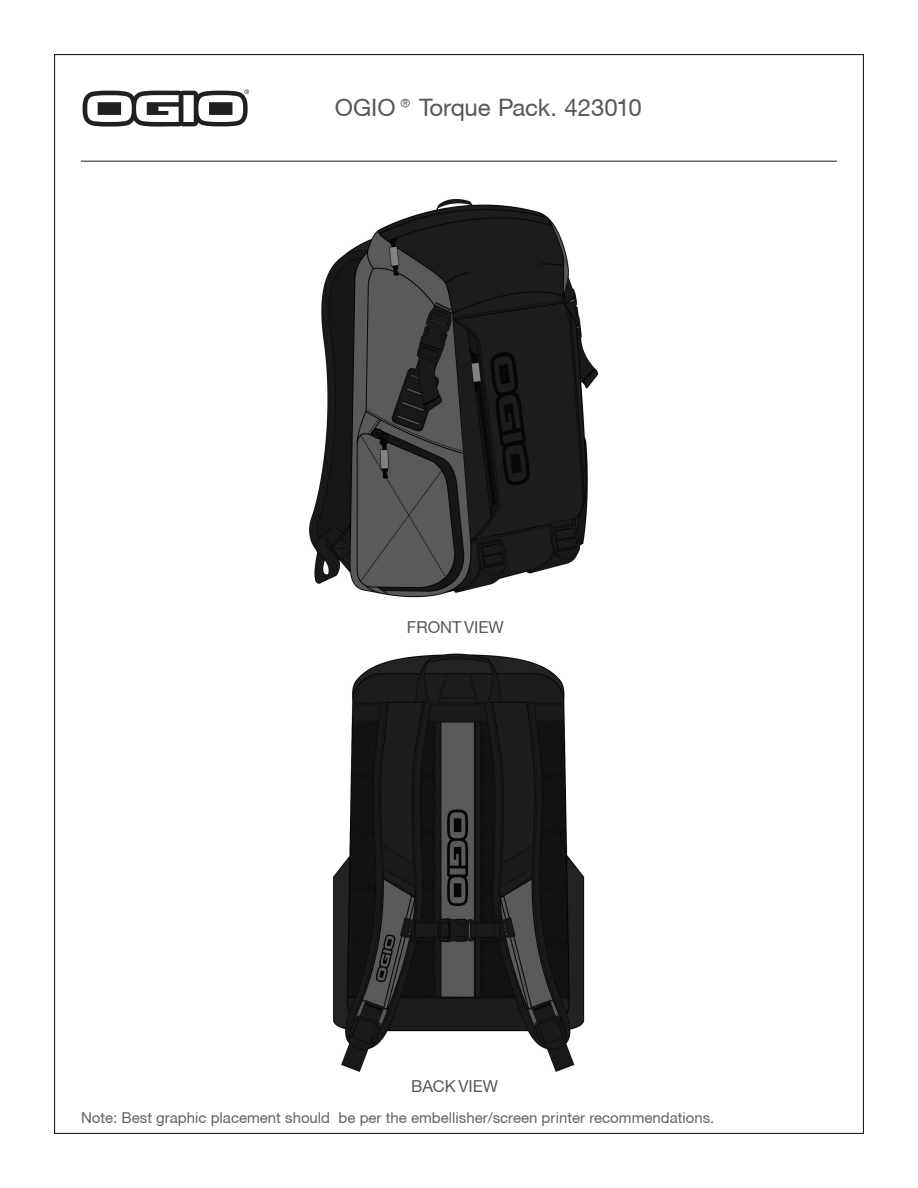
<style>
.page{position:relative;width:918px;height:1188px;background:#fff}
.page>*{position:absolute;margin:0;border:0;box-sizing:border-box;transform-origin:0 0}
.Product_Head{font:24px "Helvetica Neue CE";color:#57585a}
.Subhead{font:16.5px "Helvetica Neue CE";color:#57585a}
.Swatch_color_name{font:15px "Helvetica Neue CE";color:#636366}
</style>
<div class="page">
<hr style="left:81px;top:161px;width:756px;height:1px;background:#636366">
<svg style="left:83px;top:89px;width:166px;height:38px"></svg>
<img style="left:309px;top:198px;width:290px;height:400px">
<img style="left:332px;top:653px;width:253px;height:419px">
<p class="Product_Head" style="left:335px;top:93px;width:308px">OGIO® Torque Pack. 423010</p>
<p class="Subhead" style="left:407px;top:617px;width:98px">FRONT VIEW</p>
<p class="Subhead" style="left:411px;top:1076px;width:88px">BACK VIEW</p>
<p class="Swatch_color_name" style="left:81px;top:1109px;width:635px">Note: Best graphic placement should be per the embellisher/screen printer recommendations.</p>
</div>
